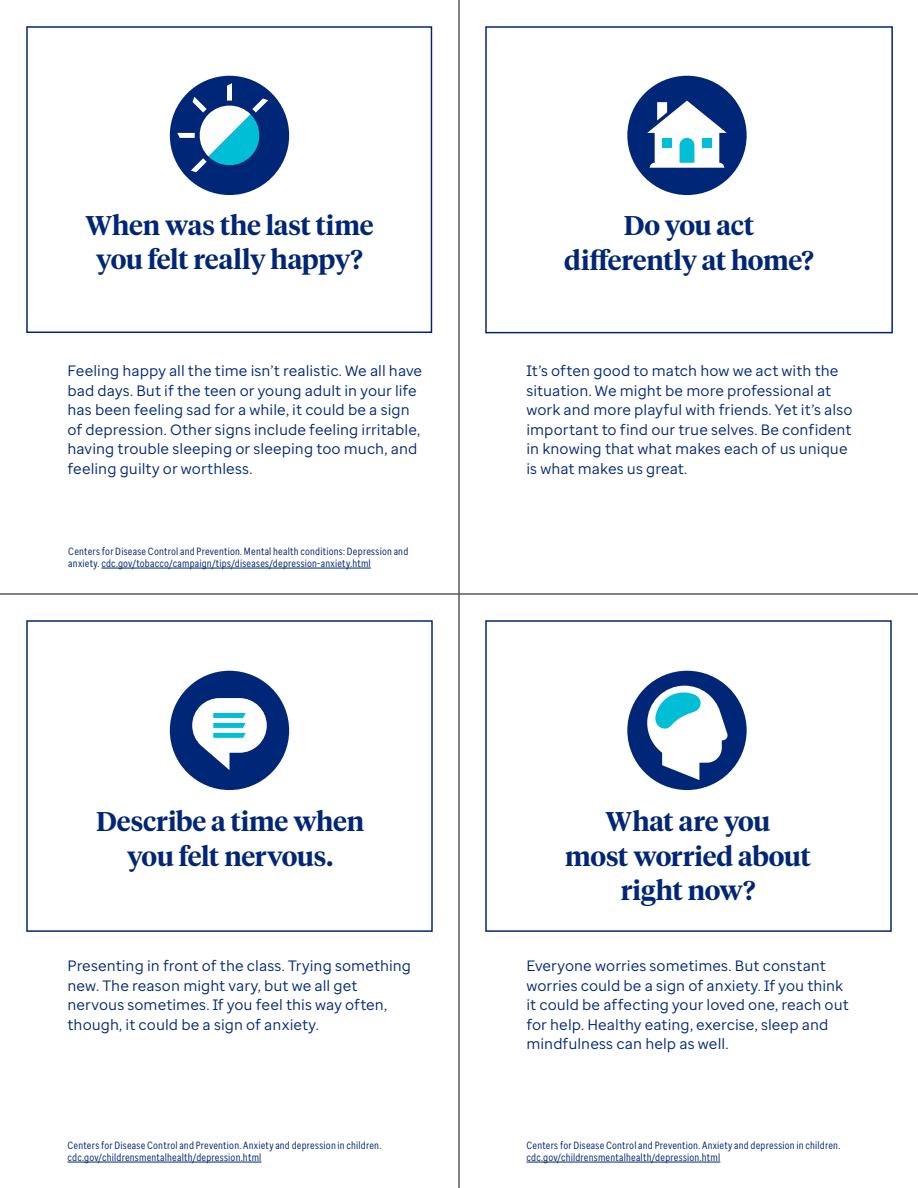
<style>
.page{position:relative;width:918px;height:1188px;background:#fff}
.page>*{position:absolute;margin:0;border:0;box-sizing:border-box;transform-origin:0 0}
.t1{font:600 27px/34.5px "UHC Serif Headline";letter-spacing:-.01em;color:#002677;text-align:center}
.t2{font:15px/19.5px "Enterprise Sans";letter-spacing:.005em;color:#002677}
.t3{font:10.5px/12px "Enterprise Sans Cond";letter-spacing:.02em;color:#002677}
</style>
<div class="page">
<div style="left:26px;top:26px;width:406px;height:307px;border:2px solid #002677"></div>
<div style="left:485px;top:26px;width:408px;height:307px;border:2px solid #002677"></div>
<div style="left:170px;top:76px;width:119px;height:119px;background:#002677;border-radius:50%"></div>
<svg style="left:177px;top:83px;width:91px;height:89px"></svg>
<div style="left:170px;top:671px;width:119px;height:119px;background:#002677;border-radius:50%"></div>
<svg style="left:192px;top:698px;width:75px;height:72px"></svg>
<div style="left:627px;top:76px;width:120px;height:119px;background:#002677;border-radius:50%"></div>
<svg style="left:647px;top:101px;width:80px;height:67px"></svg>
<div style="left:702px;top:138px;width:10px;height:10px;background:#00bed5"></div>
<div style="left:662px;top:138px;width:10px;height:10px;background:#00bed5"></div>
<div style="left:627px;top:671px;width:120px;height:119px;background:#002677;border-radius:50%"></div>
<svg style="left:647px;top:686px;width:81px;height:94px"></svg>
<hr style="left:101px;top:568px;width:270px;height:1px;background:#002677">
<hr style="left:68px;top:1162px;width:193px;height:1px;background:#002677">
<hr style="left:526px;top:1162px;width:194px;height:1px;background:#002677">
<hr style="left:0;top:593px;width:918px;height:2px;background:#5a5a5a">
<hr style="left:458px;top:0;width:2px;height:1188px;background:#5a5a5a">
<h2 class="t1" style="left:85px;top:207px;width:290px">When was the last time you felt really happy?</h2>
<p class="t2" style="left:68px;top:361px;width:356px">Feeling happy all the time isn’t realistic. We all have bad days. But if the teen or young adult in your life has been feeling sad for a while, it could be a sign of depression. Other signs include feeling irritable, having trouble sleeping or sleeping too much, and feeling guilty or worthless.</p>
<p class="t3" style="left:68px;top:545px;width:342px">Centers for Disease Control and Prevention. Mental health conditions: Depression and anxiety. cdc.gov/tobacco/campaign/tips/diseases/depression-anxiety.html</p>
<h2 class="t1" style="left:96px;top:803px;width:269px">Describe a time when you felt nervous.</h2>
<p class="t2" style="left:68px;top:956px;width:345px">Presenting in front of the class. Trying something new. The reason might vary, but we all get nervous sometimes. If you feel this way often, though, it could be a sign of anxiety.</p>
<p class="t3" style="left:68px;top:1139px;width:315px">Centers for Disease Control and Prevention. Anxiety and depression in children. cdc.gov/childrensmentalhealth/depression.html</p>
<h2 class="t1" style="left:564px;top:207px;width:251px">Do you act differently at home?</h2>
<p class="t2" style="left:526px;top:361px;width:328px">It’s often good to match how we act with the situation. We might be more professional at work and more playful with friends. Yet it’s also important to find our true selves. Be confident in knowing that what makes each of us unique is what makes us great.</p>
<h2 class="t1" style="left:565px;top:803px;width:247px">What are you<br>most worried about right now?</h2>
<p class="t2" style="left:526px;top:956px;width:324px">Everyone worries sometimes. But constant worries could be a sign of anxiety. If you think it could be affecting your loved one, reach out for help. Healthy eating, exercise, sleep and mindfulness can help as well.</p>
<p class="t3" style="left:526px;top:1139px;width:315px">Centers for Disease Control and Prevention. Anxiety and depression in children. cdc.gov/childrensmentalhealth/depression.html</p>
</div>
